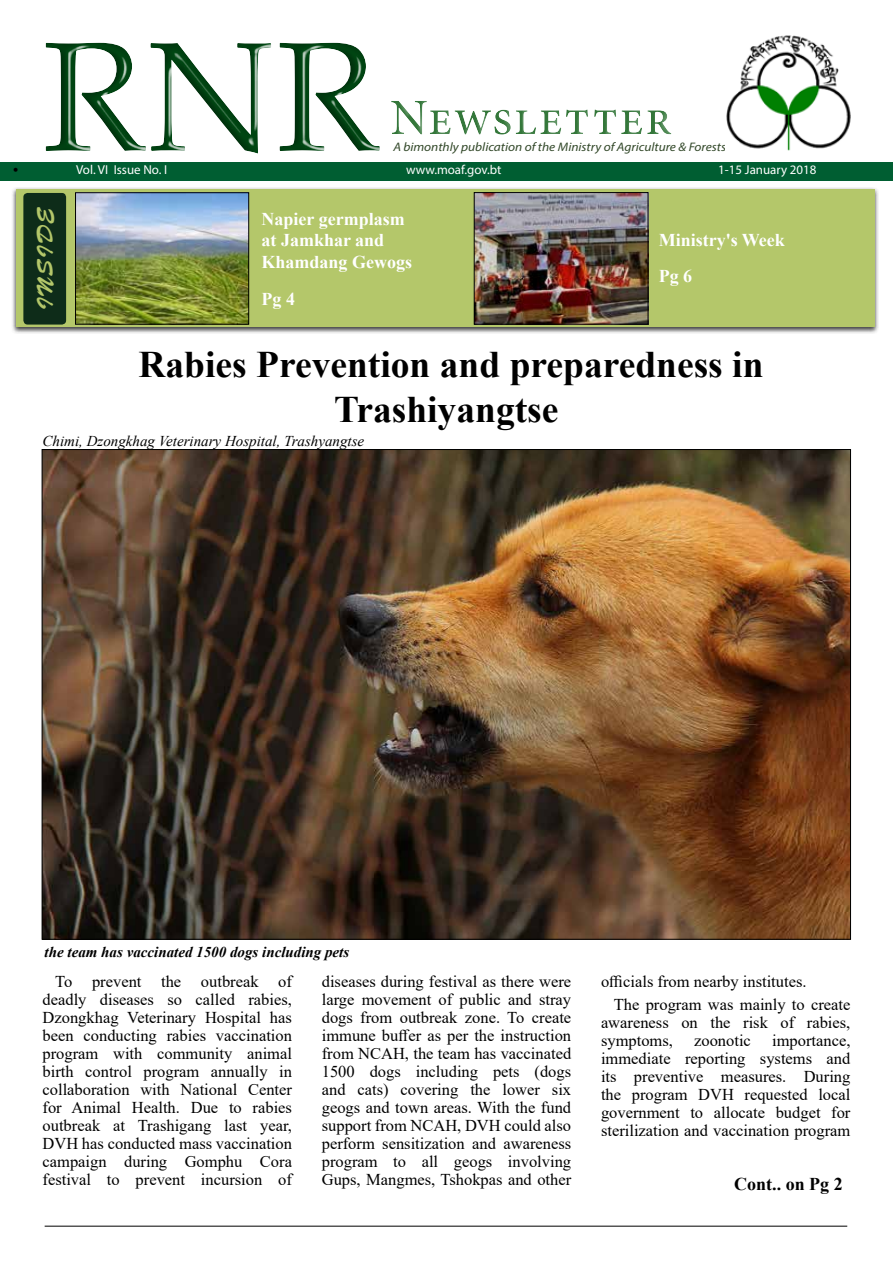
<style>
.page{position:relative;width:893px;height:1263px;background:#fff}
.page>*{position:absolute;margin:0;border:0;box-sizing:border-box;transform-origin:0 0}
.t1{font:156px "Palatino Linotype";color:#004713}
.t2{font:51px "Minion Pro";letter-spacing:.02em;color:#34773a}
.t3{font:700 37.5px/45px "Times New Roman";color:#000;text-align:center}
.t4{font:22.5px "Brush Script Std";color:#b4c76a}
.t5{font:700 18px/21.6px "Times New Roman";color:#fff}
.t6{font:700 18px "Times New Roman";color:#000}
.t7{font:16.5px/18px "Times New Roman";color:#000;text-align:justify}
.t8{font:italic 15px "Times New Roman";color:#000}
.t9{font:italic 700 15px "Times New Roman";color:#000}
.t10{font:12.9px "Myriad Pro";color:#fff}
.t11{font:italic 12.3px "Myriad Pro";color:#324829;scale:1.08 1}
</style>
<div class="page">
<div style="left:11px;top:187px;width:868px;height:147px;background:#000;opacity:.75"></div>
<div style="left:16px;top:189px;width:858px;height:138px;background:#b4c76a"></div>
<div style="left:0;top:162px;width:893px;height:18px;background:#005e32"></div>
<div style="left:39px;top:33px;width:352px;height:131px;background:#fff;opacity:.75"></div>
<div style="left:35px;top:32px;width:347px;height:129px;background:#000;opacity:.75"></div>
<div style="left:390px;top:92px;width:292px;height:53px;background:#fff"></div>
<img style="left:726px;top:35px;width:125px;height:116px">
<hr style="left:45px;top:1226px;width:802px;height:1px;background:#000">
<div style="left:23px;top:193px;width:43px;height:132px;background:#0e2c19;border-radius:4px"></div>
<img style="left:44px;top:451px;width:805px;height:486px">
<img style="left:476px;top:194px;width:170px;height:129px">
<div style="left:474px;top:192px;width:174px;height:133px;border:1px solid #000"></div>
<img style="left:77px;top:195px;width:170px;height:127px">
<div style="left:75px;top:193px;width:174px;height:131px;border:1px solid #000"></div>
<h1 class="t1" style="left:13px;top:-13px;width:369px"><sub>•</sub> RNR</h1>
<h2 class="t2" style="left:390px;top:84px;width:283px">Newsletter</h2>
<p class="t11" style="left:393px;top:139px;width:310px">A bimonthly publication of the Ministry of Agriculture &amp; Forests</p>
<p class="t10" style="left:76px;top:162px;width:93px">Vol. VI Issue No. I</p>
<p class="t10" style="left:406px;top:162px;width:97px">www.moaf.gov.bt</p>
<p class="t10" style="left:718px;top:162px;width:100px">1-15 January 2018</p>
<h3 class="t4" style="left:33px;top:310px;width:105px;rotate:-90deg">INSIDE</h3>
<p class="t5" style="left:262px;top:208px;width:152px">Napier germplasm at Jamkhar and<br>Khamdang Gewogs</p>
<p class="t5" style="left:262px;top:287px;width:35px">Pg 4</p>
<p class="t5" style="left:659px;top:221px;width:128px;line-height:36.6px">Ministry's Week<br>Pg 6</p>
<h3 class="t3" style="left:138px;top:341px;width:627px">Rabies Prevention and preparedness in<br>Trashiyangtse</h3>
<p class="t8" style="left:43px;top:431px;width:323px">Chimi, Dzongkhag Veterinary Hospital, Trashyangtse</p>
<p class="t9" style="left:45px;top:941px;width:306px">the team has vaccinated 1500 dogs including pets</p>
<p class="t7" style="left:43px;top:972px;width:251px;text-indent:13px">To prevent the outbreak of deadly diseases so called rabies, Dzongkhag Veterinary Hospital has been conducting rabies vaccination program with community animal birth control program annually in collaboration with National Center for Animal Health. Due to rabies outbreak at Trashigang last year, DVH has conducted mass vaccination campaign during Gomphu Cora festival to prevent incursion of</p>
<p class="t7" style="left:322px;top:972px;width:251px">diseases during festival as there were large movement of public and stray dogs from outbreak zone. To create immune buffer as per the instruction from NCAH, the team has vaccinated 1500 dogs including pets (dogs and cats) covering the lower six geogs and town areas. With the fund support from NCAH, DVH could also perform sensitization and awareness program to all geogs involving Gups, Mangmes, Tshokpas and other</p>
<p class="t7" style="left:614px;top:970px;width:238px;line-height:22.2px;text-indent:-13px">officials from nearby institutes.<br>The program was mainly to create</p>
<p class="t7" style="left:601px;top:1012px;width:251px">awareness on the risk of rabies, symptoms,</p>
<p class="t7" style="left:601px;top:1030px;width:251px;text-indent:171px">importance, immediate reporting systems and its preventive measures. During the program DVH requested local government to allocate budget for sterilization and vaccination program</p>
<p class="t7" style="left:694px;top:1030px;width:58px">zoonotic</p>
<p class="t6" style="left:734px;top:1171px;width:110px">Cont.. on Pg 2</p>
</div>
